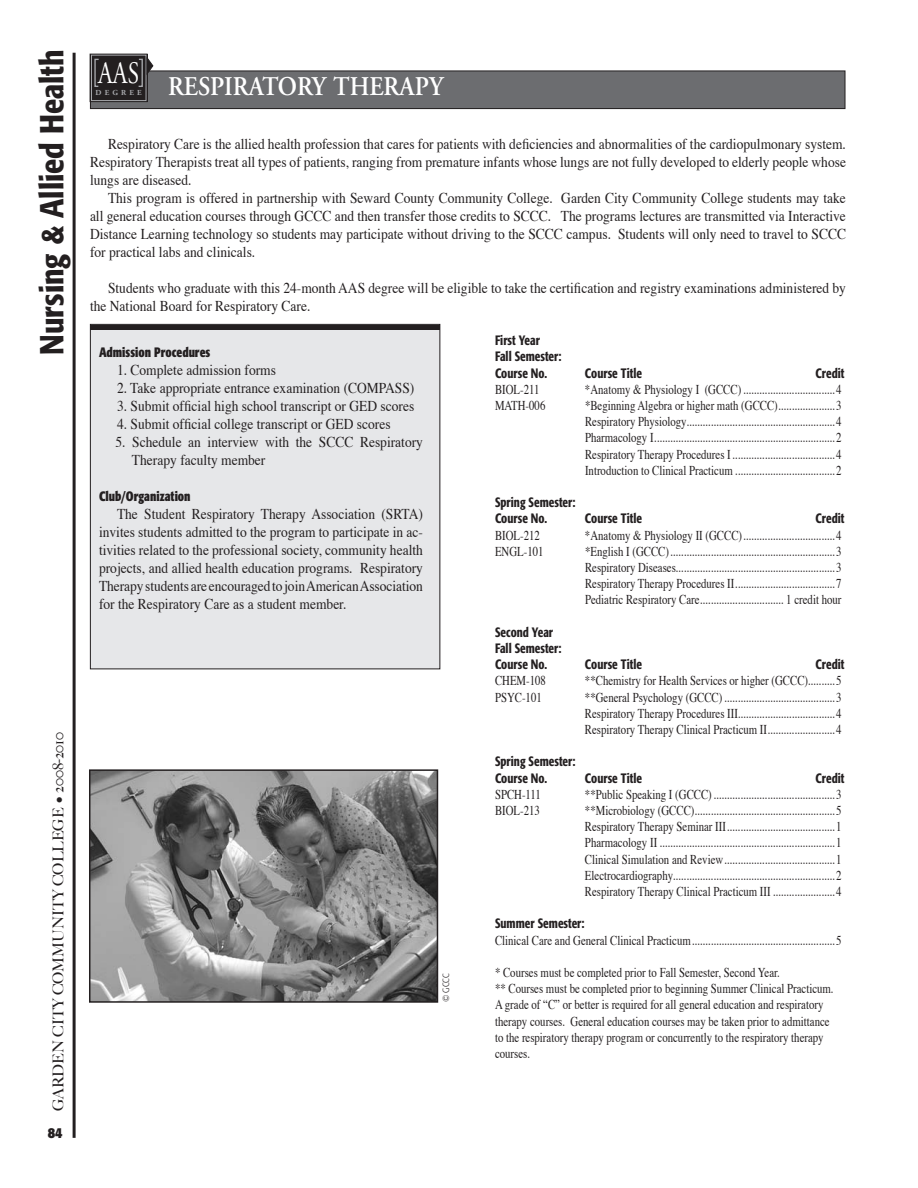
<style>
.page{position:relative;width:918px;height:1188px;background:#fff}
.page>*{position:absolute;margin:0;border:0;box-sizing:border-box;transform-origin:0 0}
.t1{font:500 condensed 33px "Formata";color:#231f20}
.t2{font:31.2px "Adobe Garamond Pro";color:#fff;scale:.75 1}
.t3{font:600 27px "Adobe Garamond";color:#fff;scale:.9 1}
.t4{font:15px/18px "Times";color:#231f20;text-align:justify;scale:.9 1}
.t5{font:500 15px "Big Caslon";color:#231f20}
.t6{font:700 condensed 15px "Formata";color:#231f20}
.t7{font:13.5px/16.2px "Times";color:#231f20;text-align:justify;scale:.8 1}
.t8{font:500 condensed 13.5px/16.2px "Formata";color:#231f20;scale:.9 1}
.t9{font:700 condensed 13.5px "Formata";color:#231f20;scale:.9 1}
.t10{font:300 condensed 9px "Formata";color:#231f20}
.t11{font:700 7.65px "Adobe Garamond Pro";letter-spacing:.415em;color:#a8a9ad}
</style>
<div class="page">
<hr style="left:73px;top:53px;width:3px;height:1085px;background:#231f20">
<div style="left:90px;top:324px;width:350px;height:345px;background:#e6e7e9"></div>
<hr style="left:90px;top:325px;width:350px;height:4px;background:#231f20">
<div style="left:90px;top:71px;width:755px;height:38px;background:#6c6d70"></div>
<div style="left:90px;top:70px;width:755px;height:39px;border:1px solid #231f20"></div>
<div style="left:90px;top:54px;width:57px;height:48px;background:#231f20"></div>
<div style="left:90px;top:54px;width:57px;height:48px;border:1px solid #231f20"></div>
<div style="left:91px;top:55px;width:55px;height:46px;border:1px solid #a8a9ad"></div>
<div style="left:94px;top:59px;width:5px;height:28px;border:1px solid #a8a9ad"></div>
<div style="left:138px;top:59px;width:5px;height:28px;border:1px solid #a8a9ad"></div>
<svg style="left:147px;top:57px;width:6px;height:17px"></svg>
<img style="left:92px;top:772px;width:343px;height:228px">
<div style="left:89px;top:769px;width:349px;height:234px;border:2px solid #231f20"></div>
<h1 class="t1" style="left:32px;top:355px;width:307px;rotate:-90deg">Nursing &amp; Allied Health</h1>
<p class="t5" style="left:50px;top:1111px;width:380px;rotate:-90deg">GARDEN CITY COMMUNITY COLLEGE • 2008-2010</p>
<p class="t6" style="left:48px;top:1123px;width:17px">84</p>
<h2 class="t2" style="left:98px;top:54px;width:56px">AAS</h2>
<p class="t11" style="left:96px;top:89px;width:48px">DEGREE</p>
<h3 class="t3" style="left:168px;top:71px;width:292px">RESPIRATO RY THERAPY</h3>
<p class="t4" style="left:90px;top:133px;width:841px;text-indent:18px">Respiratory Care is the allied health profession that cares for patients with deficiencies and abnormalities of the cardiopulmonary system.<br>Respiratory Therapists treat all types of patients, ranging from premature infants whose lungs are not fully developed to elderly people whose lungs are diseased.</p>
<p class="t4" style="left:90px;top:187px;width:842px;text-indent:18px">This program is offered in partnership with Seward County Community College. Garden City Community College students may take all general education courses through GCCC and then transfer those credits to SCCC. The programs lectures are transmitted via Interactive Distance Learning technology so students may participate without driving to the SCCC campus. Students will only need to travel to SCCC for practical labs and clinicals.</p>
<p class="t4" style="left:90px;top:277px;width:841px;text-indent:18px">Students who graduate with this 24-month AAS degree will be eligible to take the certification and registry examinations administered by the National Board for Respiratory Care.</p>
<p class="t9" style="left:99px;top:344px;width:125px">Admission Procedures</p>
<p class="t4" style="left:117px;top:360px;width:178px">1. Complete admission forms</p>
<p class="t4" style="left:117px;top:378px;width:332px">2. Take appropriate entrance examination (COMPASS)</p>
<p class="t4" style="left:117px;top:396px;width:332px">3. Submit official high school transcript or GED scores</p>
<p class="t4" style="left:117px;top:414px;width:306px">4. Submit official college transcript or GED scores</p>
<p class="t4" style="left:132px;top:432px;width:325px;text-indent:-16px">5. Schedule an interview with the SCCC Respiratory<br>Therapy faculty member</p>
<p class="t9" style="left:99px;top:488px;width:103px">Club/Organization</p>
<p class="t4" style="left:99px;top:504px;width:362px;text-indent:18px">The Student Respiratory Therapy Association (SRTA) invites students admitted to the program to participate in ac&shy;tivities related to the professional society, community health projects, and allied health education programs. Respiratory Therapy students are encouraged to join American Association for the Respiratory Care as a student member.</p>
<p class="t8" style="left:495px;top:332px;width:75px">First Year<br>Fall Semester:<br>Course No.</p>
<p class="t8" style="left:585px;top:365px;width:65px">Course Title</p>
<p class="t8" style="left:816px;top:365px;width:34px">Credit</p>
<p class="t7" style="left:495px;top:380px;width:57px">BIOL-211</p>
<p class="t7" style="left:585px;top:380px;width:322px">*Anatomy &amp; Physiology I (GCCC) ..................................4</p>
<p class="t7" style="left:495px;top:396px;width:64px">MATH-006</p>
<p class="t7" style="left:585px;top:396px;width:322px">*Beginning Algebra or higher math (GCCC).....................3<br>Respiratory Physiology.......................................................4<br>Pharmacology I...................................................................2<br>Respiratory Therapy Procedures I ......................................4<br>Introduction to Clinical Practicum .....................................2</p>
<p class="t8" style="left:495px;top:494px;width:91px">Spring Semester:<br>Course No.</p>
<p class="t8" style="left:585px;top:511px;width:65px">Course Title</p>
<p class="t8" style="left:816px;top:511px;width:34px">Credit</p>
<p class="t7" style="left:495px;top:526px;width:58px">BIOL-212</p>
<p class="t7" style="left:585px;top:526px;width:322px">*Anatomy &amp; Physiology II (GCCC)..................................4</p>
<p class="t7" style="left:495px;top:542px;width:62px">ENGL-101</p>
<p class="t7" style="left:585px;top:542px;width:322px">*English I (GCCC).............................................................3<br>Respiratory Diseases...........................................................3<br>Respiratory Therapy Procedures II.....................................7<br>Pediatric Respiratory Care............................... 1 credit hour</p>
<p class="t8" style="left:495px;top:624px;width:75px">Second Year<br>Fall Semester:<br>Course No.</p>
<p class="t8" style="left:585px;top:656px;width:65px">Course Title</p>
<p class="t8" style="left:816px;top:656px;width:34px">Credit</p>
<p class="t10" style="left:441px;top:1002px;width:30px;rotate:-90deg">© GCCC</p>
<p class="t7" style="left:495px;top:672px;width:65px">CHEM-108</p>
<p class="t7" style="left:585px;top:672px;width:322px">**Chemistry for Health Services or higher (GCCC)..........5</p>
<p class="t7" style="left:495px;top:688px;width:60px">PSYC-101</p>
<p class="t7" style="left:585px;top:688px;width:322px">**General Psychology (GCCC) .........................................3<br>Respiratory Therapy Procedures III....................................4<br>Respiratory Therapy Clinical Practicum II.........................4</p>
<p class="t8" style="left:495px;top:754px;width:91px">Spring Semester:<br>Course No.</p>
<p class="t8" style="left:585px;top:770px;width:65px">Course Title</p>
<p class="t8" style="left:816px;top:770px;width:34px">Credit</p>
<p class="t7" style="left:495px;top:785px;width:59px">SPCH-111</p>
<p class="t7" style="left:585px;top:785px;width:322px">**Public Speaking I (GCCC) .............................................3</p>
<p class="t7" style="left:495px;top:801px;width:58px">BIOL-213</p>
<p class="t7" style="left:585px;top:801px;width:322px">**Microbiology (GCCC)....................................................5<br>Respiratory Therapy Seminar III........................................1<br>Pharmacology II .................................................................1<br>Clinical Simulation and Review.........................................1<br>Electrocardiography............................................................2<br>Respiratory Therapy Clinical Practicum III .......................4</p>
<p class="t8" style="left:495px;top:916px;width:101px">Summer Semester:</p>
<p class="t7" style="left:495px;top:931px;width:435px">Clinical Care and General Clinical Practicum.....................................................5</p>
<p class="t7" style="left:495px;top:963px;width:425px;text-align:left">* Courses must be completed prior to Fall Semester, Second Year.<br>** Courses must be completed prior to beginning Summer Clinical Practicum.<br>A grade of “C” or better is required for all general education and respiratory therapy courses. General education courses may be taken prior to admittance to the respiratory therapy program or concurrently to the respiratory therapy courses.</p>
</div>
